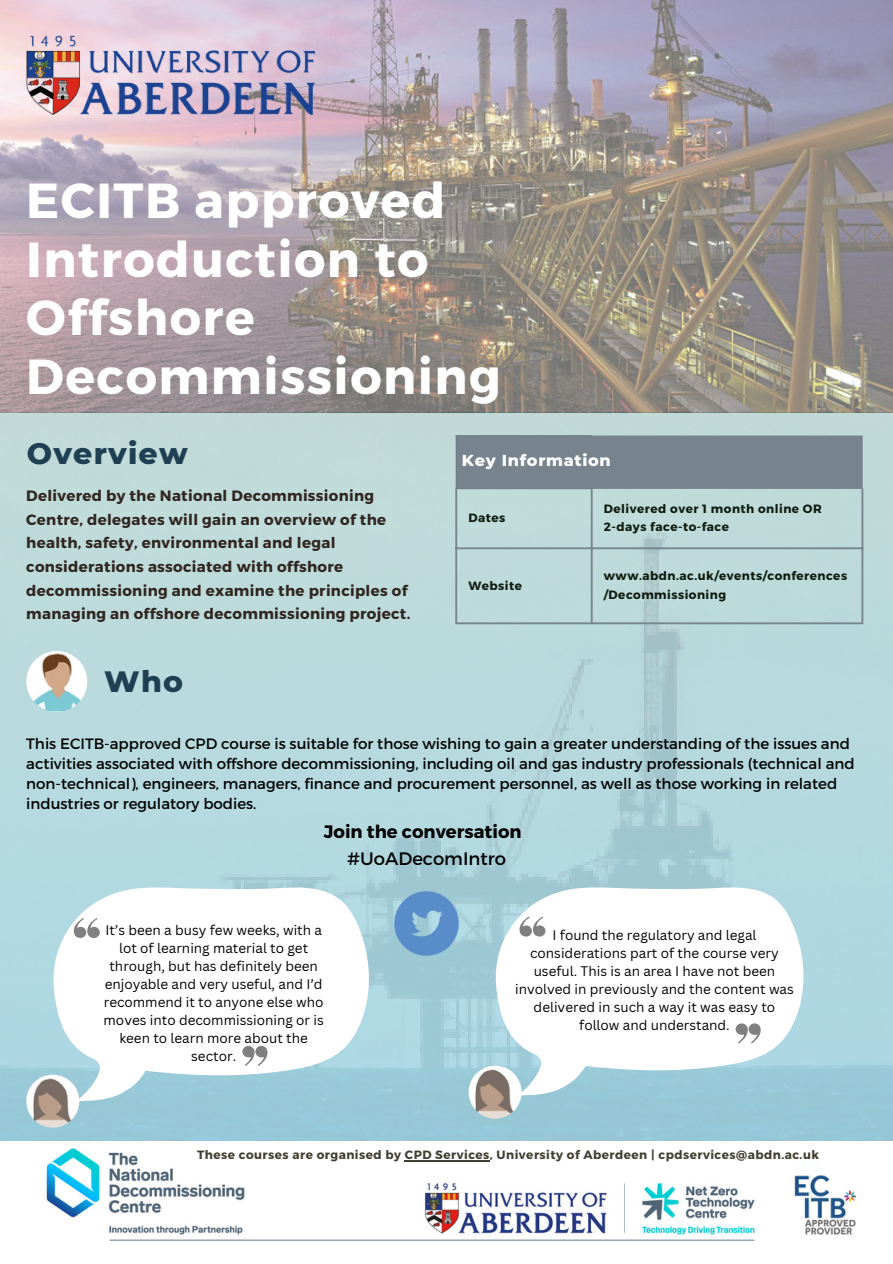
<style>
.page{position:relative;width:893px;height:1264px;background:#fff}
.page>*{position:absolute;margin:0;border:0;box-sizing:border-box;transform-origin:0 0}
.t1{font:700 49.2px/58.5px "Montserrat";letter-spacing:.03em;color:#fff}
.t2{font:800 30px "Montserrat";letter-spacing:.04em;color:#1f3f52}
.t3{font:700 18px "Montserrat";color:#000}
.t4{font:18px "Montserrat";color:#000}
.t5{font:800 16.2px "Montserrat";letter-spacing:.04em;color:#fff}
.t6{font:15px/20.2px "Montserrat";color:#000}
.t7{font:700 15px/23.7px "Montserrat";letter-spacing:.02em;color:#312621}
.t8{font:13.5px/18px "Canva Sans";color:#000;text-align:center}
.t9{font:700 12px/18px "Montserrat";letter-spacing:.04em;color:#0e1a0e}
.t10{font:700 12px "Montserrat";letter-spacing:.04em;color:#403f31}
</style>
<div class="page">
<img style="left:26px;top:1140px;width:747px;height:101px">
<img style="left:0;top:1px;width:892px;height:1139px">
<div style="left:457px;top:435px;width:405px;height:54px;background:#77838d"></div>
<hr style="left:455px;top:436px;width:2px;height:52px;background:#77838d">
<hr style="left:455px;top:435px;width:136px;height:1px;background:#77838d">
<hr style="left:457px;top:488px;width:133px;height:1px;background:#77838d">
<hr style="left:455px;top:488px;width:2px;height:134px;background:#77838d">
<hr style="left:590px;top:488px;width:2px;height:134px;background:#77838d">
<hr style="left:861px;top:488px;width:2px;height:134px;background:#77838d">
<hr style="left:455px;top:547px;width:408px;height:2px;background:#77838d">
<hr style="left:455px;top:622px;width:408px;height:2px;background:#77838d">
<img style="left:26px;top:35px;width:289px;height:79px">
<img style="left:794px;top:1175px;width:60px;height:59px">
<img style="left:391px;top:887px;width:71px;height:71px">
<img style="left:26px;top:651px;width:61px;height:61px;border-radius:50%">
<svg style="left:495px;top:887px;width:311px;height:208px"></svg>
<svg style="left:735px;top:1023px;width:26px;height:20px"></svg>
<svg style="left:519px;top:916px;width:26px;height:20px"></svg>
<img style="left:468px;top:1065px;width:53px;height:53px;border-radius:50%">
<hr style="left:405px;top:1160px;width:85px;height:1px;background:#403f31">
<svg style="left:53px;top:887px;width:319px;height:214px"></svg>
<img style="left:26px;top:1074px;width:53px;height:53px;border-radius:50%">
<svg style="left:242px;top:1045px;width:26px;height:21px"></svg>
<svg style="left:74px;top:917px;width:26px;height:21px"></svg>
<p class="t1" style="left:26px;top:169px;width:476px">ECITB approved<br>Introduction to<br>Offshore<br>Decommissioning</p>
<p class="t2" style="left:27px;top:435px;width:162px">Overview</p>
<h6 class="t7" style="left:26px;top:483px;width:385px">Delivered by the National Decommissioning Centre, delegates will gain an overview of the health, safety, environmental and legal considerations associated with offshore decommissioning and examine the principles of managing an offshore decommissioning project.</h6>
<p class="t2" style="left:104px;top:663px;width:80px">Who</p>
<p class="t5" style="left:462px;top:450px;width:150px">Key Information</p>
<p class="t9" style="left:468px;top:508px;width:38px">Dates</p>
<h2 class="t9" style="left:604px;top:499px;width:219px">Delivered over 1 month online OR</h2>
<p class="t9" style="left:604px;top:517px;width:127px">2-days face-to-face</p>
<p class="t9" style="left:468px;top:575px;width:55px">Website</p>
<p class="t9" style="left:604px;top:566px;width:245px">www.abdn.ac.uk/events/conferences /Decommissioning</p>
<h5 class="t6" style="left:26px;top:732px;width:829px">This ECITB-approved CPD course is suitable for those wishing to gain a greater understanding of the issues and activities associated with offshore decommissioning, including oil and gas industry professionals (technical and non-technical), engineers, managers, finance and procurement personnel, as well as those working in related industries or regulatory bodies.</h5>
<h2 class="t3" style="left:324px;top:819px;width:199px">Join the conversation</h2>
<p class="t8" style="left:104px;top:920px;width:222px">It’s been a busy few weeks, with a lot of learning material to get through, but has definitely been enjoyable and very useful, and I’d recommend it to anyone else who moves into decommissioning or is keen to learn more about the sector.</p>
<p class="t4" style="left:347px;top:847px;width:160px">#UoADecomIntro</p>
<p class="t8" style="left:515px;top:925px;width:280px">I found the regulatory and legal considerations part of the course very useful. This is an area I have not been involved in previously and the content was delivered in such a way it was easy to follow and understand.</p>
<p class="t10" style="left:197px;top:1147px;width:623px">These courses are organised by CPD Services, University of Aberdeen | cpdservices@abdn.ac.uk</p>
</div>
